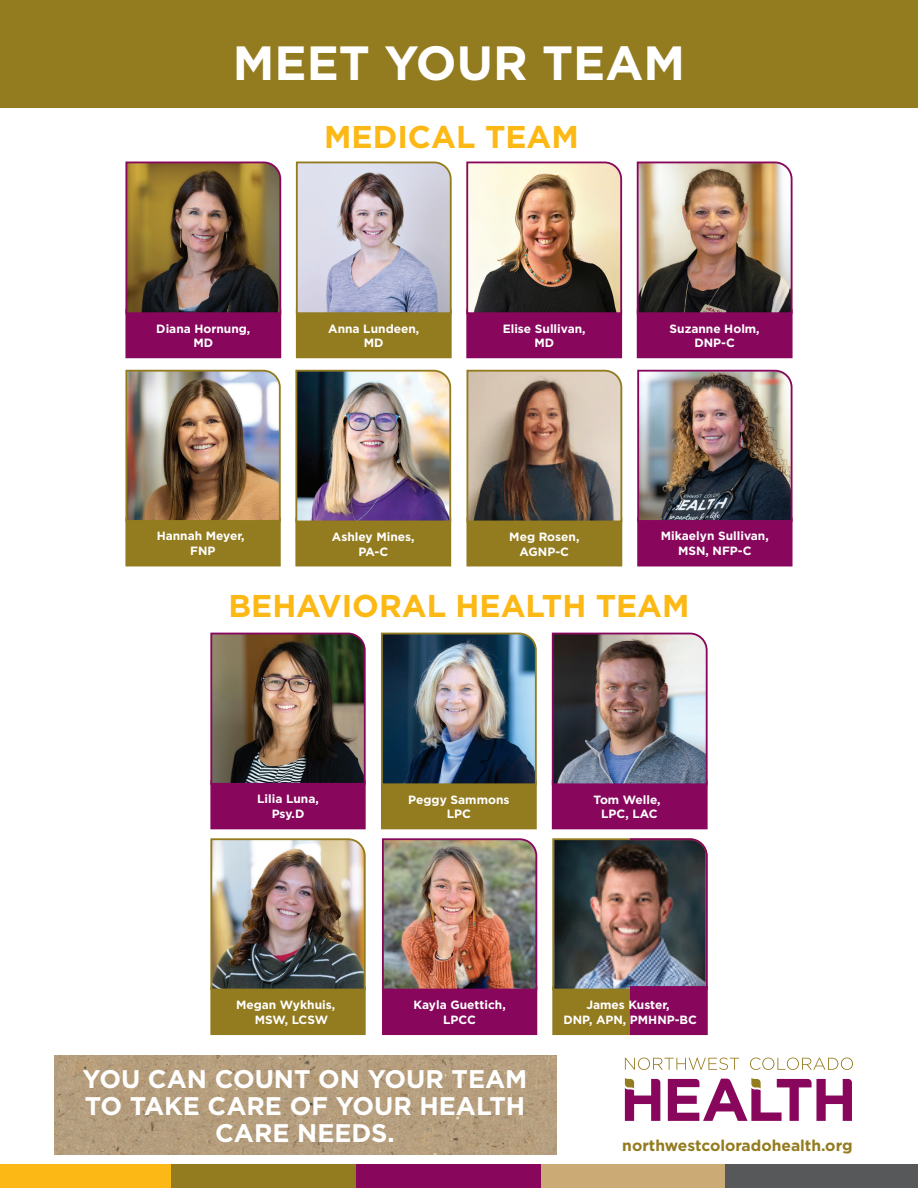
<style>
.page{position:relative;width:918px;height:1188px;background:#fff}
.page>*{position:absolute;margin:0;border:0;box-sizing:border-box;transform-origin:0 0}
.t1{font:700 48px "Gotham";color:#fff}
.t2{font:700 31.5px "Gotham";color:#fcb814}
.t3{font:700 25.5px/27px "Gotham";color:#fff;text-align:center}
.t4{font:700 15.6px "Gotham";color:#937b1f}
.t5{font:700 12px/14.7px "Gotham";color:#fff;text-align:center}
</style>
<div class="page">
<div style="left:0;top:1164px;width:172px;height:24px;background:#fcb814"></div>
<div style="left:172px;top:1164px;width:184px;height:24px;background:#937b1f"></div>
<div style="left:356px;top:1164px;width:185px;height:24px;background:#88075d"></div>
<div style="left:541px;top:1164px;width:185px;height:24px;background:#cbaa76"></div>
<div style="left:726px;top:1164px;width:192px;height:24px;background:#57585a"></div>
<svg style="left:625px;top:1058px;width:114px;height:12px"></svg>
<svg style="left:750px;top:1058px;width:103px;height:12px"></svg>
<svg style="left:625px;top:1078px;width:35px;height:43px"></svg>
<svg style="left:668px;top:1078px;width:184px;height:43px"></svg>
<div style="left:0;top:0;width:918px;height:108px;background:#937b1f"></div>
<img style="left:54px;top:1055px;width:502px;height:99px">
<div style="left:381px;top:780px;width:156px;height:49px;background:#937b1f"></div>
<img style="left:381px;top:632px;width:156px;height:154px">
<div style="left:552px;top:780px;width:156px;height:49px;background:#88075d"></div>
<img style="left:551px;top:632px;width:157px;height:154px">
<div style="left:210px;top:780px;width:156px;height:49px;background:#88075d;border:2px solid #88075d"></div>
<img style="left:210px;top:632px;width:156px;height:154px">
<div style="left:552px;top:986px;width:156px;height:49px;background:#937b1f;border:2px solid #937b1f"></div>
<div style="left:630px;top:986px;width:78px;height:49px;background:#88075d"></div>
<img style="left:552px;top:838px;width:156px;height:153px">
<div style="left:382px;top:986px;width:155px;height:49px;background:#88075d"></div>
<img style="left:382px;top:838px;width:156px;height:153px">
<div style="left:210px;top:986px;width:156px;height:49px;background:#937b1f;border:2px solid #937b1f"></div>
<img style="left:210px;top:838px;width:156px;height:153px">
<div style="left:637px;top:309px;width:156px;height:49px;background:#88075d"></div>
<img style="left:636px;top:161px;width:157px;height:154px">
<div style="left:296px;top:309px;width:156px;height:49px;background:#937b1f"></div>
<svg style="left:295px;top:161px;width:157px;height:154px;background:#bdb9c3"></svg>
<div style="left:125px;top:309px;width:156px;height:49px;background:#88075d"></div>
<img style="left:125px;top:161px;width:157px;height:154px">
<div style="left:466px;top:309px;width:156px;height:49px;background:#88075d"></div>
<img style="left:466px;top:161px;width:157px;height:154px">
<div style="left:295px;top:517px;width:156px;height:49px;background:#937b1f"></div>
<img style="left:295px;top:369px;width:157px;height:154px">
<div style="left:466px;top:517px;width:156px;height:49px;background:#937b1f"></div>
<svg style="left:466px;top:369px;width:157px;height:154px;background:#958373"></svg>
<div style="left:637px;top:518px;width:156px;height:48px;background:#88075d;border:2px solid #88075d"></div>
<img style="left:637px;top:369px;width:156px;height:154px">
<div style="left:125px;top:518px;width:156px;height:48px;background:#937b1f;border:2px solid #937b1f"></div>
<img style="left:125px;top:369px;width:156px;height:154px">
<h1 class="t1" style="left:233px;top:31px;width:454px">MEET YOUR TEAM</h1>
<h2 class="t2" style="left:324px;top:116px;width:256px">MEDICAL TEAM</h2>
<p class="t5" style="left:156px;top:321px;width:96px">Diana Hornung,<br>MD</p>
<p class="t5" style="left:503px;top:321px;width:84px">Elise Sullivan,<br>MD</p>
<p class="t5" style="left:328px;top:321px;width:93px">Anna Lundeen,<br>MD</p>
<p class="t5" style="left:670px;top:321px;width:92px">Suzanne Holm,<br>DNP-C</p>
<p class="t5" style="left:157px;top:529px;width:90px">Hannah Meyer,<br>FNP</p>
<p class="t5" style="left:332px;top:529px;width:84px">Ashley Mines,<br>PA-C</p>
<p class="t5" style="left:509px;top:529px;width:72px">Meg Rosen,<br>AGNP-C</p>
<p class="t5" style="left:661px;top:529px;width:109px">Mikaelyn Sullivan,<br>MSN, NFP-C</p>
<h2 class="t2" style="left:229px;top:585px;width:462px">BEHAVIORAL HEALTH TEAM</h2>
<p class="t5" style="left:257px;top:791px;width:63px">Lilia Luna,<br>Psy.D</p>
<p class="t5" style="left:255px;top:997px;width:82px;text-align:left;text-indent:-19px">Megan Wykhuis,<br>MSW, LCSW</p>
<p class="t5" style="left:408px;top:792px;width:103px">Peggy Sammons<br>LPC</p>
<p class="t5" style="left:594px;top:792px;width:69px">Tom Welle,<br>LPC, LAC</p>
<p class="t5" style="left:413px;top:997px;width:94px">Kayla Guettich,<br>LPCC</p>
<p class="t5" style="left:563px;top:997px;width:135px">James Kuster,<br>DNP, APN, PMHNP-BC</p>
<h3 class="t3" style="left:83px;top:1065px;width:446px">YOU CAN COUNT ON YOUR TEAM<br>TO TAKE CARE OF YOUR HEALTH<br>CARE NEEDS.</h3>
<h3 class="t4" style="left:622px;top:1135px;width:232px">northwestcoloradohealth.org</h3>
</div>
